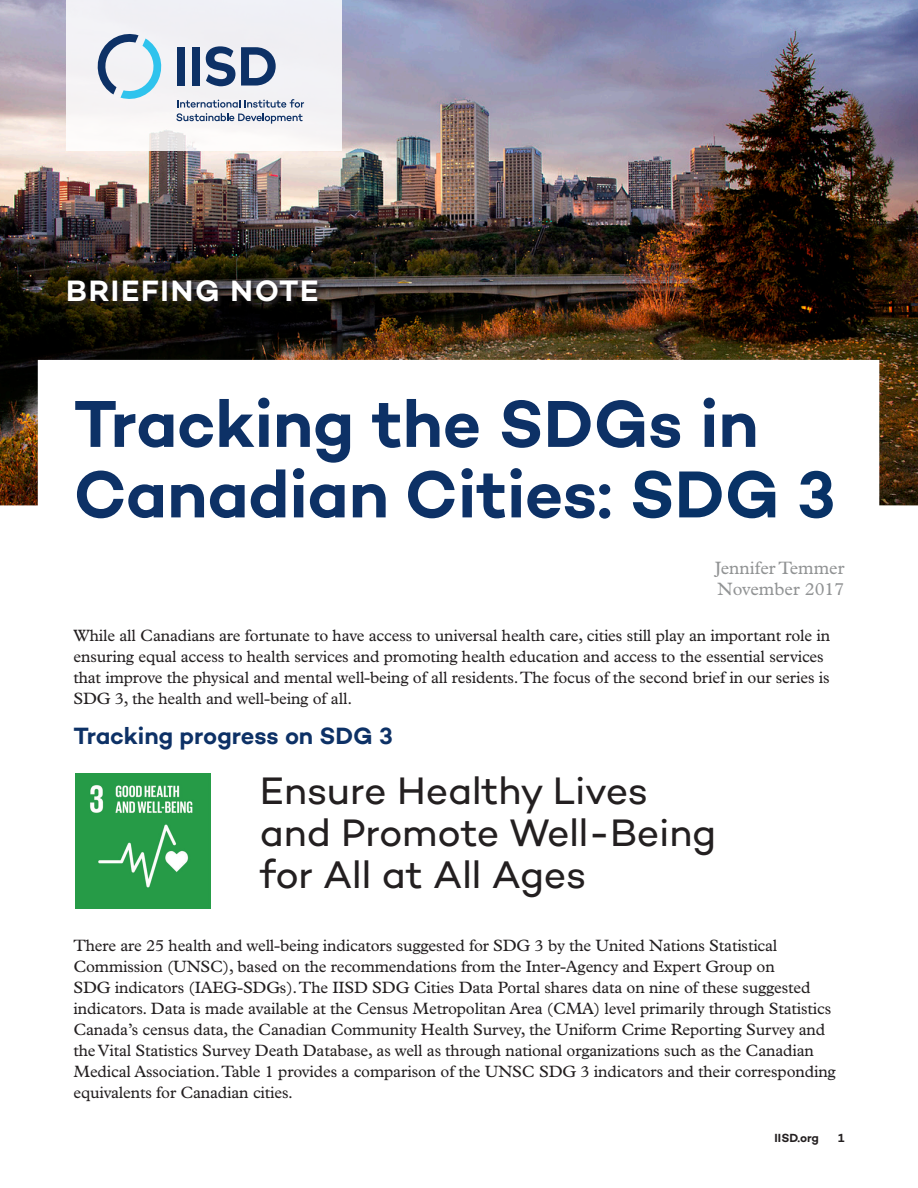
<style>
.page{position:relative;width:918px;height:1188px;background:#fff}
.page>*{position:absolute;margin:0;border:0;box-sizing:border-box;transform-origin:0 0}
.Publication_Title{font:600 67.5px/70.5px "Campton";letter-spacing:-.005em;color:#0d3166}
.Publication_Title-2{font:39px/42px "Campton";letter-spacing:-.005em;color:#231f20}
.Document_Type{font:600 30px "Campton";letter-spacing:.06em;color:#fff}
.Headline_1{font:600 24px "Campton";letter-spacing:-.01em;color:#0d3166}
.Publication_Title-3{font:18px "Plantin MT Pro";color:#919394}
.Body_copy{font:16.5px/21px "Plantin MT Pro";letter-spacing:-.01em;color:#231f20}
.Copyright_running_fo{font:600 12px "Campton";letter-spacing:-.005em;color:#231f20}
.s1{color:#083266}
</style>
<div class="page">
<img style="left:75px;top:773px;width:135px;height:135px">
<img style="left:0;top:0;width:918px;height:505px">
<div style="left:66px;top:0;width:276px;height:151px;background:#f2f1f5"></div>
<svg style="left:97px;top:34px;width:65px;height:65px"></svg>
<svg style="left:176px;top:99px;width:128px;height:25px"></svg>
<svg style="left:206px;top:46px;width:29px;height:40px"></svg>
<div style="left:177px;top:47px;width:8px;height:39px;background:#0d3166"></div>
<div style="left:192px;top:47px;width:8px;height:39px;background:#0d3166"></div>
<svg style="left:241px;top:47px;width:35px;height:39px"></svg>
<div style="left:67px;top:280px;width:256px;height:28px;background:#231f20;opacity:.9"></div>
<p class="Document_Type" style="left:66px;top:272px;width:254px">BRIEFING NOTE</p>
<p class="Publication_Title" style="left:74px;top:387px;width:763px">Tracking the SDGs in<br>Canadian Cities: <span class="s1">SDG 3</span></p>
<p class="Publication_Title-3" style="left:715px;top:557px;width:131px">Jennifer Temmer</p>
<p class="Publication_Title-3" style="left:718px;top:578px;width:128px">November 2017</p>
<p class="Body_copy" style="left:74px;top:625px;width:758px">While all Canadians are fortunate to have access to universal health care, cities still play an important role in ensuring equal access to health services and promoting health education and access to the essential services that improve the physical and mental well-being of all residents. The focus of the second brief in our series is SDG 3, the health and well-being of all.</p>
<p class="Headline_1" style="left:74px;top:721px;width:321px">Tracking progress on SDG 3</p>
<p class="Publication_Title-2" style="left:260px;top:769px;width:458px">Ensure Healthy Lives and Promote Well-Being for All at All Ages</p>
<p class="Body_copy" style="left:74px;top:936px;width:764px">There are 25 health and well-being indicators suggested for SDG 3 by the United Nations Statistical Commission (UNSC), based on the recommendations from the Inter-Agency and Expert Group on<br>SDG indicators (IAEG-SDGs). The IISD SDG Cities Data Portal shares data on nine of these suggested indicators. Data is made available at the Census Metropolitan Area (CMA) level primarily through Statistics Canada’s census data, the Canadian Community Health Survey, the Uniform Crime Reporting Survey and the Vital Statistics Survey Death Database, as well as through national organizations such as the Canadian Medical Association. Table 1 provides a comparison of the UNSC SDG 3 indicators and their corresponding equivalents for Canadian cities.</p>
<p class="Copyright_running_fo" style="left:775px;top:1130px;width:46px">IISD.org</p>
<p class="Copyright_running_fo" style="left:838px;top:1130px;width:8px">1</p>
</div>
